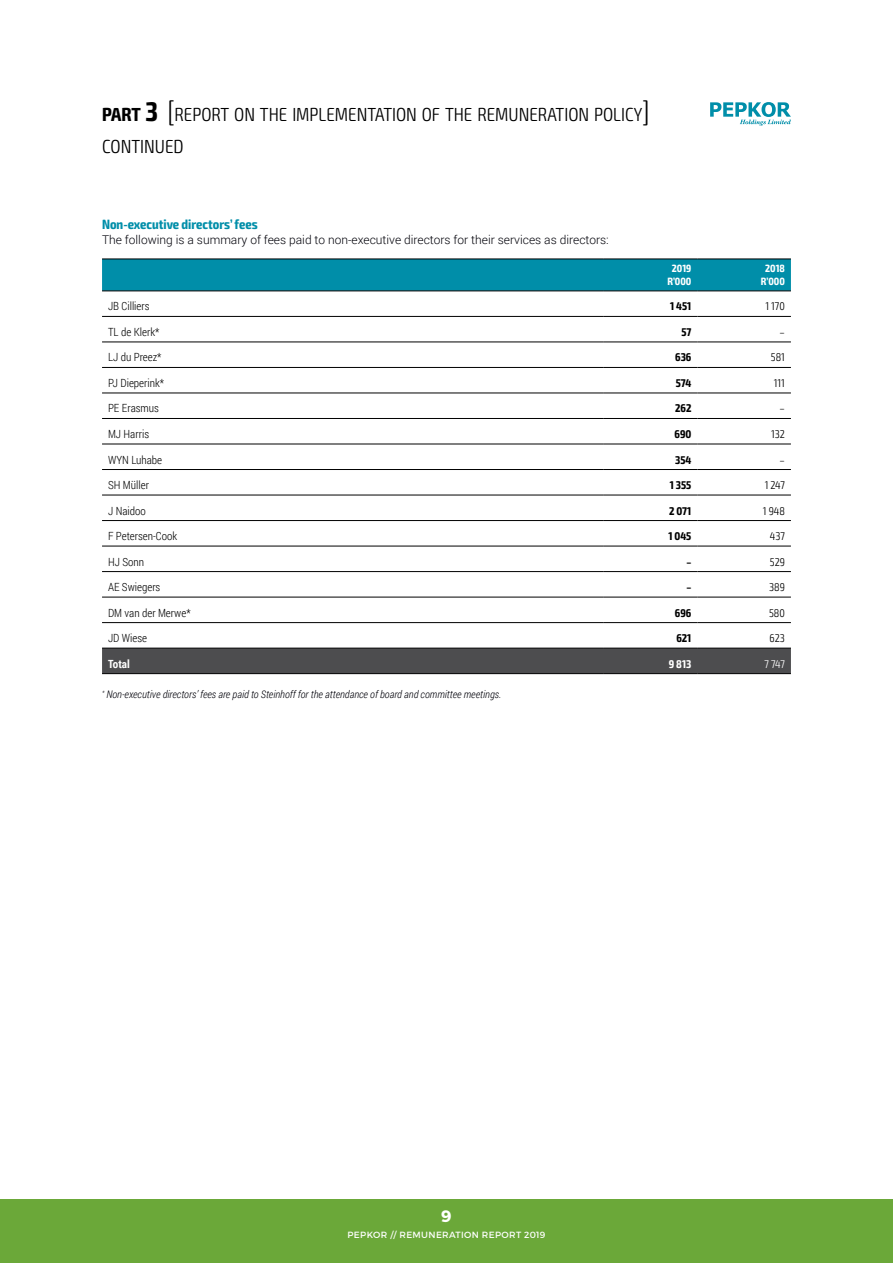
<style>
.page{position:relative;width:893px;height:1263px;background:#fff}
.page>*{position:absolute;margin:0;border:0;box-sizing:border-box;transform-origin:0 0}
.t1{font:300 condensed 18.9px/32.4px "Exo 2";color:#000}
.t2{font:700 16.5px "Montserrat";color:#fff}
.t3{font:700 condensed 13.5px "Exo 2";color:#008ea9}
.t4{font:300 12px "Roboto";color:#000009}
.t5{font:300 11.25px "Roboto Condensed";color:#000}
.t6{font:700 condensed 11.25px "Exo 2";color:#000}
.t7{font:300 condensed 11.25px "Exo 2";color:#000}
.t8{font:700 11.25px "Roboto Condensed";color:#fff}
.t9{font:700 condensed 11.25px "Exo 2";color:#fff}
.t10{font:300 condensed 11.25px "Exo 2";color:#fff}
.t11{font:italic 300 10.5px "Roboto Condensed";color:#000009}
.t12{font:700 condensed 10.5px/12.6px "Exo 2";color:#fff;text-align:center}
.t13{font:9px "Montserrat";letter-spacing:.04em;color:#fff}
.s1{font-weight:700}
.s2{font-weight:700;font-size:27px}
.s3{font-size:27px}
</style>
<div class="page">
<svg style="left:710px;top:102px;width:81px;height:24px"></svg>
<div style="left:102px;top:260px;width:689px;height:31px;background:#008ea9"></div>
<svg style="left:102px;top:315px;width:689px;height:333px"></svg>
<div style="left:102px;top:649px;width:689px;height:24px;background:#4d4d4f"></div>
<hr style="left:102px;top:316px;width:502px;height:1px;background:#000">
<hr style="left:604px;top:316px;width:93px;height:1px;background:#000">
<hr style="left:697px;top:316px;width:94px;height:1px;background:#000">
<hr style="left:102px;top:342px;width:502px;height:1px;background:#000">
<hr style="left:604px;top:342px;width:93px;height:1px;background:#000">
<hr style="left:697px;top:342px;width:94px;height:1px;background:#000">
<hr style="left:102px;top:367px;width:502px;height:1px;background:#000">
<hr style="left:604px;top:367px;width:93px;height:1px;background:#000">
<hr style="left:697px;top:367px;width:94px;height:1px;background:#000">
<hr style="left:102px;top:393px;width:502px;height:1px;background:#000">
<hr style="left:604px;top:393px;width:93px;height:1px;background:#000">
<hr style="left:697px;top:393px;width:94px;height:1px;background:#000">
<hr style="left:102px;top:418px;width:502px;height:1px;background:#000">
<hr style="left:604px;top:418px;width:93px;height:1px;background:#000">
<hr style="left:697px;top:418px;width:94px;height:1px;background:#000">
<hr style="left:102px;top:444px;width:502px;height:1px;background:#000">
<hr style="left:604px;top:444px;width:93px;height:1px;background:#000">
<hr style="left:697px;top:444px;width:94px;height:1px;background:#000">
<hr style="left:102px;top:469px;width:502px;height:1px;background:#000">
<hr style="left:604px;top:469px;width:93px;height:1px;background:#000">
<hr style="left:697px;top:469px;width:94px;height:1px;background:#000">
<hr style="left:102px;top:495px;width:502px;height:1px;background:#000">
<hr style="left:604px;top:495px;width:93px;height:1px;background:#000">
<hr style="left:697px;top:495px;width:94px;height:1px;background:#000">
<hr style="left:102px;top:520px;width:502px;height:1px;background:#000">
<hr style="left:604px;top:520px;width:93px;height:1px;background:#000">
<hr style="left:697px;top:520px;width:94px;height:1px;background:#000">
<hr style="left:102px;top:546px;width:502px;height:1px;background:#000">
<hr style="left:604px;top:546px;width:93px;height:1px;background:#000">
<hr style="left:697px;top:546px;width:94px;height:1px;background:#000">
<hr style="left:102px;top:571px;width:502px;height:1px;background:#000">
<hr style="left:604px;top:571px;width:93px;height:1px;background:#000">
<hr style="left:697px;top:571px;width:94px;height:1px;background:#000">
<hr style="left:102px;top:597px;width:502px;height:1px;background:#000">
<hr style="left:604px;top:597px;width:93px;height:1px;background:#000">
<hr style="left:697px;top:597px;width:94px;height:1px;background:#000">
<hr style="left:102px;top:622px;width:502px;height:1px;background:#000">
<hr style="left:604px;top:622px;width:93px;height:1px;background:#000">
<hr style="left:697px;top:622px;width:94px;height:1px;background:#000">
<hr style="left:102px;top:259px;width:502px;height:1px;background:#000001">
<hr style="left:604px;top:259px;width:93px;height:1px;background:#000001">
<hr style="left:697px;top:259px;width:94px;height:1px;background:#000001">
<hr style="left:102px;top:291px;width:502px;height:1px;background:#000">
<hr style="left:604px;top:291px;width:93px;height:1px;background:#000">
<hr style="left:697px;top:291px;width:94px;height:1px;background:#000">
<hr style="left:102px;top:648px;width:502px;height:1px;background:#000">
<hr style="left:604px;top:648px;width:93px;height:1px;background:#000">
<hr style="left:697px;top:648px;width:94px;height:1px;background:#000">
<hr style="left:102px;top:673px;width:502px;height:1px;background:#000">
<hr style="left:604px;top:673px;width:93px;height:1px;background:#000">
<hr style="left:697px;top:673px;width:94px;height:1px;background:#000">
<div style="left:0;top:1199px;width:893px;height:64px;background:#6ba839"></div>
<h1 class="t1" style="left:102px;top:99px;width:549px"><span class="s1">part</span> <span class="s2">3</span> <span class="s3">[</span>REPORT ON THE IMPLEMENTATION OF THE REMUNERATION POLICY<span class="s3">]<br></span>CONTINUED</h1>
<p class="t3" style="left:102px;top:216px;width:157px">Non-executive directors’ fees</p>
<p class="t4" style="left:102px;top:231px;width:508px">The following is a summary of fees paid to non-executive directors for their services as directors:</p>
<p class="t12" style="left:667px;top:263px;width:25px">2019<br>R’000</p>
<p class="t12" style="left:761px;top:263px;width:25px">2018<br>R’000</p>
<p class="t5" style="left:108px;top:299px;width:43px">JB Cilliers</p>
<p class="t6" style="left:670px;top:300px;width:23px">1 451</p>
<p class="t7" style="left:766px;top:300px;width:21px">1 170</p>
<p class="t5" style="left:108px;top:324px;width:53px">TL de Klerk*</p>
<p class="t6" style="left:681px;top:325px;width:11px">57</p>
<p class="t7" style="left:779px;top:325px;width:7px">–</p>
<p class="t5" style="left:108px;top:350px;width:55px">LJ du Preez*</p>
<p class="t6" style="left:675px;top:351px;width:18px">636</p>
<p class="t7" style="left:771px;top:351px;width:16px">581</p>
<p class="t5" style="left:108px;top:375px;width:58px">PJ Dieperink*</p>
<p class="t6" style="left:676px;top:376px;width:17px">574</p>
<p class="t7" style="left:774px;top:376px;width:13px">111</p>
<p class="t5" style="left:108px;top:401px;width:52px">PE Erasmus</p>
<p class="t6" style="left:675px;top:402px;width:18px">262</p>
<p class="t7" style="left:779px;top:402px;width:7px">–</p>
<p class="t5" style="left:108px;top:426px;width:43px">MJ Harris</p>
<p class="t6" style="left:674px;top:427px;width:18px">690</p>
<p class="t7" style="left:771px;top:428px;width:15px">132</p>
<p class="t5" style="left:108px;top:452px;width:56px">WYN Luhabe</p>
<p class="t6" style="left:675px;top:453px;width:18px">354</p>
<p class="t7" style="left:779px;top:453px;width:7px">–</p>
<p class="t5" style="left:108px;top:477px;width:42px">SH Müller</p>
<p class="t6" style="left:670px;top:478px;width:23px">1 355</p>
<p class="t7" style="left:765px;top:479px;width:22px">1 247</p>
<p class="t5" style="left:108px;top:503px;width:39px">J Naidoo</p>
<p class="t6" style="left:669px;top:504px;width:24px">2 071</p>
<p class="t7" style="left:763px;top:504px;width:23px">1 948</p>
<p class="t5" style="left:108px;top:528px;width:71px">F Petersen-Cook</p>
<p class="t6" style="left:668px;top:529px;width:24px">1 045</p>
<p class="t7" style="left:770px;top:530px;width:17px">437</p>
<p class="t5" style="left:108px;top:554px;width:38px">HJ Sonn</p>
<p class="t6" style="left:686px;top:555px;width:6px">–</p>
<p class="t7" style="left:770px;top:555px;width:17px">529</p>
<p class="t5" style="left:108px;top:579px;width:54px">AE Swiegers</p>
<p class="t6" style="left:686px;top:580px;width:6px">–</p>
<p class="t7" style="left:769px;top:581px;width:17px">389</p>
<p class="t5" style="left:108px;top:605px;width:84px">DM van der Merwe*</p>
<p class="t6" style="left:675px;top:606px;width:18px">696</p>
<p class="t7" style="left:769px;top:606px;width:17px">580</p>
<p class="t5" style="left:108px;top:630px;width:41px">JD Wiese</p>
<p class="t6" style="left:676px;top:631px;width:16px">621</p>
<p class="t7" style="left:770px;top:632px;width:17px">623</p>
<p class="t8" style="left:108px;top:656px;width:23px">Total</p>
<p class="t9" style="left:669px;top:657px;width:24px">9 813</p>
<p class="t10" style="left:764px;top:657px;width:22px">7 747</p>
<p class="t11" style="left:102px;top:687px;width:401px"><sup>*</sup> Non-executive directors’ fees are paid to Steinhoff for the attendance of board and committee meetings.</p>
<h2 class="t2" style="left:441px;top:1206px;width:12px">9</h2>
<p class="t13" style="left:348px;top:1229px;width:199px">PEPKOR // REMUNERATION REPORT 2019</p>
</div>
